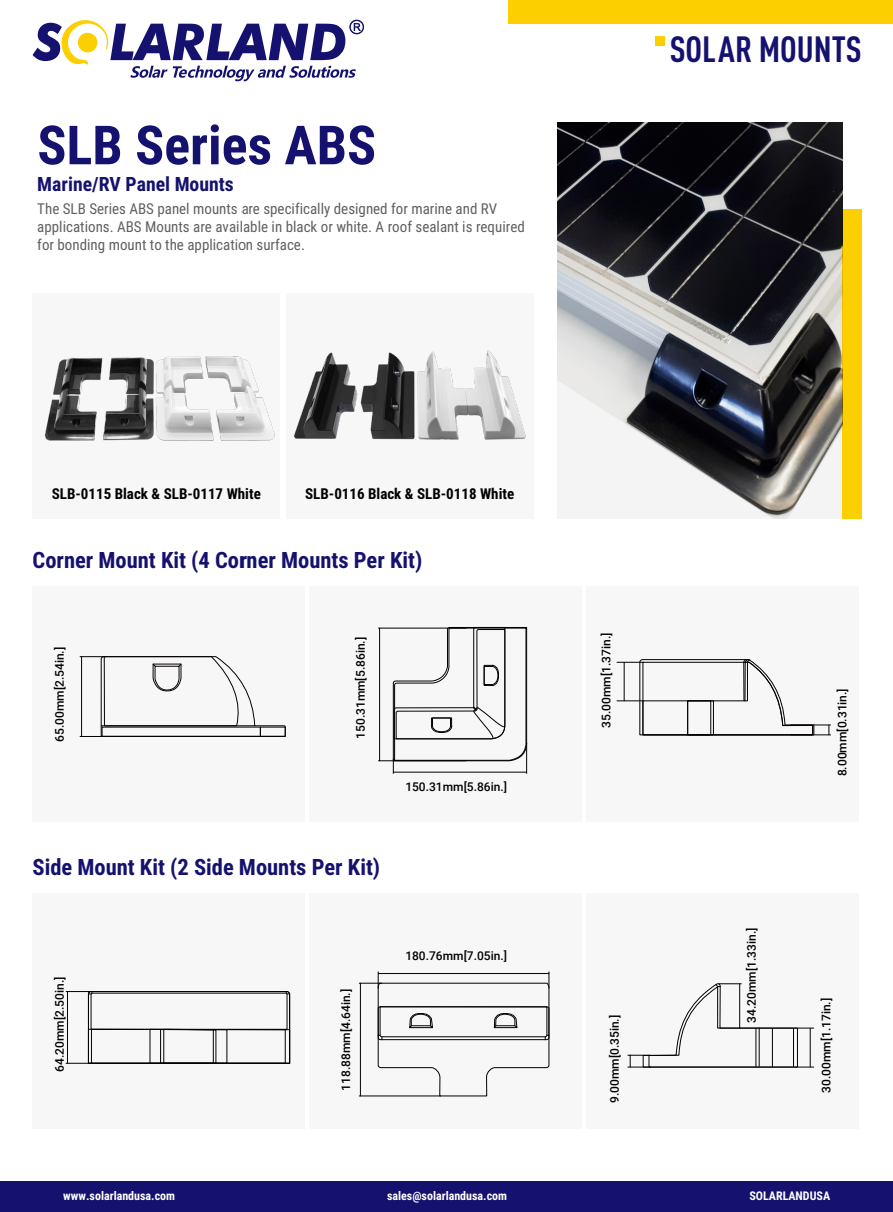
<style>
.page{position:relative;width:893px;height:1212px;background:#fff}
.page>*{position:absolute;margin:0;border:0;box-sizing:border-box;transform-origin:0 0}
.t1{font:700 54px "Roboto Condensed";color:#15126f}
.t2{font:700 36px "DIN Cond";color:#15126f}
.t3{font:700 22.5px "Roboto Condensed";color:#15126f}
.t4{font:700 19.65px "Roboto Condensed";color:#15126f}
.t5{font:15px/18px "Roboto Condensed";color:#606060}
.t6{font:700 15px "Roboto Condensed";color:#040000}
.t7{font:500 12px "Roboto";color:#040000}
.t8{font:700 12px "Roboto Condensed";color:#fff}
</style>
<div class="page">
<div style="left:508px;top:0;width:385px;height:24px;background:#fccf00"></div>
<svg style="left:33px;top:19px;width:331px;height:62px"></svg>
<div style="left:1px;top:1181px;width:892px;height:31px;background:#15126f"></div>
<div style="left:655px;top:36px;width:9px;height:10px;background:#fccf00"></div>
<div style="left:670px;top:209px;width:192px;height:309px;background:#fccf00"></div>
<img style="left:557px;top:123px;width:285px;height:395px">
<div style="left:33px;top:293px;width:247px;height:225px;background:#f7f7f7"></div>
<div style="left:286px;top:293px;width:247px;height:225px;background:#f7f7f7"></div>
<img style="left:44px;top:356px;width:225px;height:85px">
<img style="left:269px;top:350px;width:257px;height:91px">
<div style="left:587px;top:586px;width:272px;height:236px;background:#f7f7f7"></div>
<div style="left:310px;top:586px;width:272px;height:236px;background:#f7f7f7"></div>
<div style="left:33px;top:586px;width:272px;height:236px;background:#f7f7f7"></div>
<div style="left:587px;top:893px;width:272px;height:235px;background:#f7f7f7"></div>
<div style="left:310px;top:893px;width:272px;height:235px;background:#f7f7f7"></div>
<div style="left:33px;top:893px;width:272px;height:235px;background:#f7f7f7"></div>
<svg style="left:80px;top:656px;width:206px;height:81px"></svg>
<div style="left:260px;top:727px;width:25px;height:10px;border:1px solid #040000"></div>
<hr style="left:378px;top:628px;width:88px;height:1px;background:#040000">
<hr style="left:378px;top:760px;width:88px;height:1px;background:#040000">
<hr style="left:379px;top:628px;width:1px;height:133px;background:#040000">
<svg style="left:393px;top:627px;width:134px;height:146px"></svg>
<hr style="left:791px;top:735px;width:39px;height:1px;background:#040000">
<hr style="left:791px;top:725px;width:39px;height:1px;background:#040000">
<svg style="left:617px;top:659px;width:197px;height:76px"></svg>
<svg style="left:66px;top:991px;width:224px;height:73px"></svg>
<hr style="left:359px;top:1096px;width:82px;height:1px;background:#040000">
<svg style="left:359px;top:972px;width:191px;height:124px"></svg>
<hr style="left:378px;top:973px;width:171px;height:1px;background:#040000">
<svg style="left:628px;top:983px;width:186px;height:85px"></svg>
<h1 class="t1" style="left:37px;top:107px;width:340px">SLB Series ABS</h1>
<p class="t5" style="left:37px;top:199px;width:489px">The SLB Series ABS panel mounts are specifically designed for marine and RV applications. ABS Mounts are available in black or white. A roof sealant is required for bonding mount to the application surface.</p>
<h3 class="t4" style="left:37px;top:170px;width:198px">Marine/RV Panel Mounts</h3>
<h2 class="t2" style="left:670px;top:27px;width:194px">SOLAR MOUNTS</h2>
<p class="t6" style="left:52px;top:483px;width:211px">SLB-0115 Black &amp; SLB-0117 White</p>
<p class="t6" style="left:305px;top:483px;width:211px">SLB-0116 Black &amp; SLB-0118 White</p>
<h3 class="t3" style="left:33px;top:544px;width:391px">Corner Mount Kit (4 Corner Mounts Per Kit)</h3>
<p class="t7" style="left:51px;top:742px;width:96px;rotate:-90deg">65.00mm[2.54in.]</p>
<p class="t7" style="left:352px;top:739px;width:103px;rotate:-90deg">150.31mm[5.86in.]</p>
<h3 class="t3" style="left:33px;top:851px;width:349px">Side Mount Kit (2 Side Mounts Per Kit)</h3>
<p class="t7" style="left:405px;top:778px;width:103px">150.31mm[5.86in.]</p>
<p class="t7" style="left:51px;top:1072px;width:96px;rotate:-90deg">64.20mm[2.50in.]</p>
<p class="t7" style="left:337px;top:1091px;width:103px;rotate:-90deg">118.88mm[4.64in.]</p>
<p class="t7" style="left:405px;top:947px;width:103px">180.76mm[7.05in.]</p>
<p class="t7" style="left:598px;top:727px;width:96px;rotate:-90deg">35.00mm[1.37in.]</p>
<p class="t7" style="left:606px;top:1103px;width:90px;rotate:-90deg">9.00mm[0.35in.]</p>
<p class="t7" style="left:743px;top:1023px;width:96px;rotate:-90deg">34.20mm[1.33in.]</p>
<p class="t7" style="left:834px;top:776px;width:90px;rotate:-90deg">8.00mm[0.31in.]</p>
<p class="t7" style="left:818px;top:1093px;width:96px;rotate:-90deg">30.00mm[1.17in.]</p>
<p class="t8" style="left:63px;top:1187px;width:113px">www.solarlandusa.com</p>
<p class="t8" style="left:387px;top:1187px;width:122px">sales@solarlandusa.com</p>
<p class="t8" style="left:749px;top:1187px;width:82px">SOLARLANDUSA</p>
</div>
